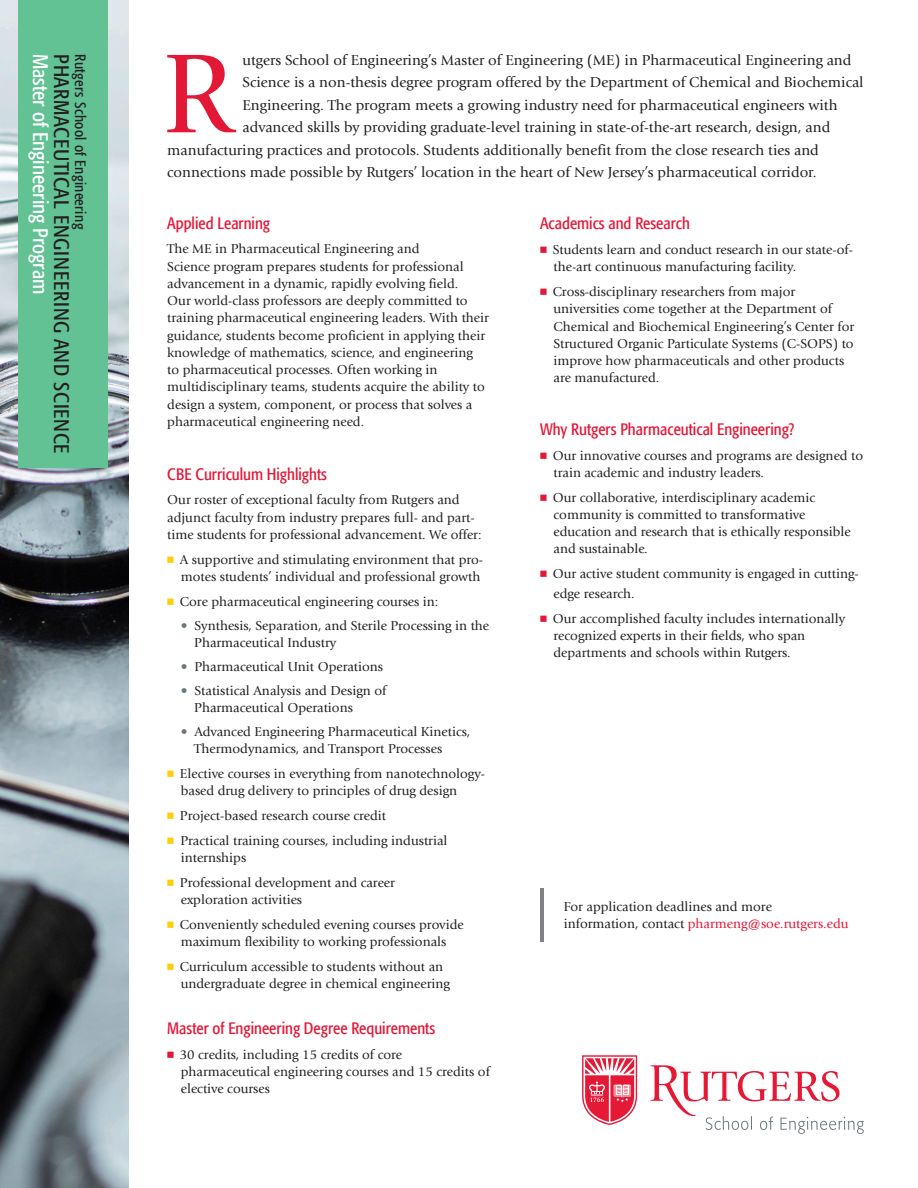
<style>
.page{position:relative;width:918px;height:1188px;background:#fff}
.page>*{position:absolute;margin:0;border:0;box-sizing:border-box;transform-origin:0 0}
.t1{font:117.3px "Giovanni";color:#e31837}
.t2{font:condensed 21px "Formata";letter-spacing:.035em;color:#231f20}
.t3{font:condensed 21px "Formata";color:#fff}
.t4{font:condensed 16.5px "Formata";color:#e31837}
.t5{font:15px "Giovanni";color:#231f20}
.t6{font:condensed 15px "Formata";letter-spacing:.025em;color:#231f20}
.t7{font:13.5px/17.2px "Giovanni Std";color:#231f20}
.t8{font:13.5px/17.2px "Giovanni";color:#231f20}
.s1{font-family:"Universal Newswith Comm Pi";font-size:12.3px;color:#fece08}
.s2{color:#6a757b}
.s3{font-family:"Universal Newswith Comm Pi";font-size:12.3px;color:#e31837}
.s4{color:#e31837}
</style>
<div class="page">
<svg style="left:582px;top:1055px;width:55px;height:70px"></svg>
<svg style="left:650px;top:1065px;width:214px;height:69px"></svg>
<hr style="left:540px;top:888px;width:4px;height:53px;background:#808285">
<img style="left:0;top:0;width:129px;height:1188px">
<div style="left:18px;top:0;width:89px;height:468px;background:#63c294"></div>
<p class="t3" style="left:53px;top:54px;width:242px;rotate:90deg">Master of Engineering Program</p>
<p class="t2" style="left:74px;top:54px;width:401px;rotate:90deg">PHARMACEUTICAL ENGINEERING AND SCIENCE</p>
<p class="t6" style="left:89px;top:54px;width:177px;rotate:90deg">Rutgers School of Engineering</p>
<p class="t1" style="left:162px;top:28px;width:73px">R</p>
<p class="t5" style="left:243px;top:51px;width:610px">utgers School of Engineering’s Master of Engineering (ME) in Pharmaceutical Engineering and</p>
<p class="t5" style="left:243px;top:74px;width:623px">Science is a non-thesis degree program offered by the Department of Chemical and Biochemical</p>
<p class="t5" style="left:243px;top:96px;width:596px">Engineering. The program meets a growing industry need for pharmaceutical engineers with</p>
<p class="t5" style="left:243px;top:119px;width:589px">advanced skills by providing graduate-level training in state-of-the-art research, design, and</p>
<p class="t5" style="left:167px;top:141px;width:653px">manufacturing practices and protocols. Students additionally benefit from the close research ties and</p>
<p class="t5" style="left:167px;top:164px;width:651px">connections made possible by Rutgers’ location in the heart of New Jersey’s pharmaceutical corridor.</p>
<p class="t4" style="left:167px;top:214px;width:104px">Applied Learning</p>
<p class="t8" style="left:167px;top:240px;width:323px">The ME in Pharmaceutical Engineering and<br>Science program prepares students for professional advancement in a dynamic, rapidly evolving field.<br>Our world-class professors are deeply committed to training pharmaceutical engineering leaders. With their guidance, students become proficient in applying their knowledge of mathematics, science, and engineering<br>to pharmaceutical processes. Often working in multidisciplinary teams, students acquire the ability to design a system, component, or process that solves a pharmaceutical engineering need.</p>
<p class="t4" style="left:167px;top:465px;width:161px">CBE Curriculum Highlights</p>
<p class="t8" style="left:167px;top:492px;width:316px">Our roster of exceptional faculty from Rutgers and adjunct faculty from industry prepares full- and part&shy;time students for professional advancement. We offer:</p>
<p class="t7" style="left:167px;top:551px;width:317px;text-align:right"><span class="s1">n</span> A supportive and stimulating environment that pro&shy;motes students’ individual and professional growth</p>
<p class="t7" style="left:167px;top:593px;width:273px"><span class="s1">n</span> Core pharmaceutical engineering courses in:</p>
<p class="t7" style="left:194px;top:617px;width:296px;text-indent:-14px"><span class="s2">•</span> Synthesis, Separation, and Sterile Processing in the<br>Pharmaceutical Industry</p>
<p class="t7" style="left:181px;top:658px;width:204px"><span class="s2">•</span> Pharmaceutical Unit Operations</p>
<p class="t7" style="left:194px;top:682px;width:194px;text-indent:-14px"><span class="s2">•</span> Statistical Analysis and Design of<br>Pharmaceutical Operations</p>
<p class="t7" style="left:194px;top:723px;width:277px;text-indent:-14px"><span class="s2">•</span> Advanced Engineering Pharmaceutical Kinetics,<br>Thermodynamics, and Transport Processes</p>
<p class="t7" style="left:181px;top:765px;width:306px;text-indent:-14px"><span class="s1">n</span> Elective courses in everything from nanotechnology&shy;based drug delivery to principles of drug design</p>
<p class="t7" style="left:167px;top:807px;width:220px"><span class="s1">n</span> Project-based research course credit</p>
<p class="t7" style="left:181px;top:832px;width:268px;text-indent:-14px"><span class="s1">n</span> Practical training courses, including industrial internships</p>
<p class="t7" style="left:181px;top:874px;width:216px;text-indent:-14px"><span class="s1">n</span> Professional development and career exploration activities</p>
<p class="t7" style="left:167px;top:916px;width:298px;text-align:center"><span class="s1">n</span> Conveniently scheduled evening courses provide maximum flexibility to working professionals</p>
<p class="t7" style="left:181px;top:958px;width:271px;text-indent:-14px"><span class="s1">n</span> Curriculum accessible to students without an undergraduate degree in chemical engineering</p>
<p class="t4" style="left:167px;top:1018px;width:269px">Master of Engineering Degree Requirements</p>
<p class="t7" style="left:181px;top:1046px;width:311px;text-indent:-14px"><span class="s3">n</span> 30 credits, including 15 credits of core pharmaceutical engineering courses and 15 credits of elective courses</p>
<p class="t4" style="left:540px;top:214px;width:151px">Academics and Research</p>
<p class="t7" style="left:554px;top:241px;width:301px;text-indent:-14px"><span class="s3">n</span> Students learn and conduct research in our state-of&shy;the-art continuous manufacturing facility.</p>
<p class="t7" style="left:554px;top:283px;width:302px;text-indent:-14px"><span class="s3">n</span> Cross-disciplinary researchers from major universities come together at the Department of Chemical and Biochemical Engineering’s Center for Structured Organic Particulate Systems (C-SOPS) to improve how pharmaceuticals and other products are manufactured.</p>
<p class="t4" style="left:540px;top:419px;width:256px">Why Rutgers Pharmaceutical Engineering?</p>
<p class="t7" style="left:554px;top:447px;width:311px;text-indent:-14px"><span class="s3">n</span> Our innovative courses and programs are designed to train academic and industry leaders.</p>
<p class="t7" style="left:554px;top:489px;width:299px;text-indent:-14px"><span class="s3">n</span> Our collaborative, interdisciplinary academic community is committed to transformative education and research that is ethically responsible and sustainable.</p>
<p class="t7" style="left:554px;top:564px;width:307px;line-height:19.8px;text-indent:-14px"><span class="s3">n</span> Our active student community is engaged in cutting&shy;edge research.</p>
<p class="t7" style="left:554px;top:610px;width:293px;text-indent:-14px"><span class="s3">n</span> Our accomplished faculty includes internationally recognized experts in their fields, who span departments and schools within Rutgers.</p>
<p class="t8" style="left:564px;top:898px;width:286px">For application deadlines and more information, contact <span class="s4">pharmeng@soe.rutgers.edu</span></p>
</div>
